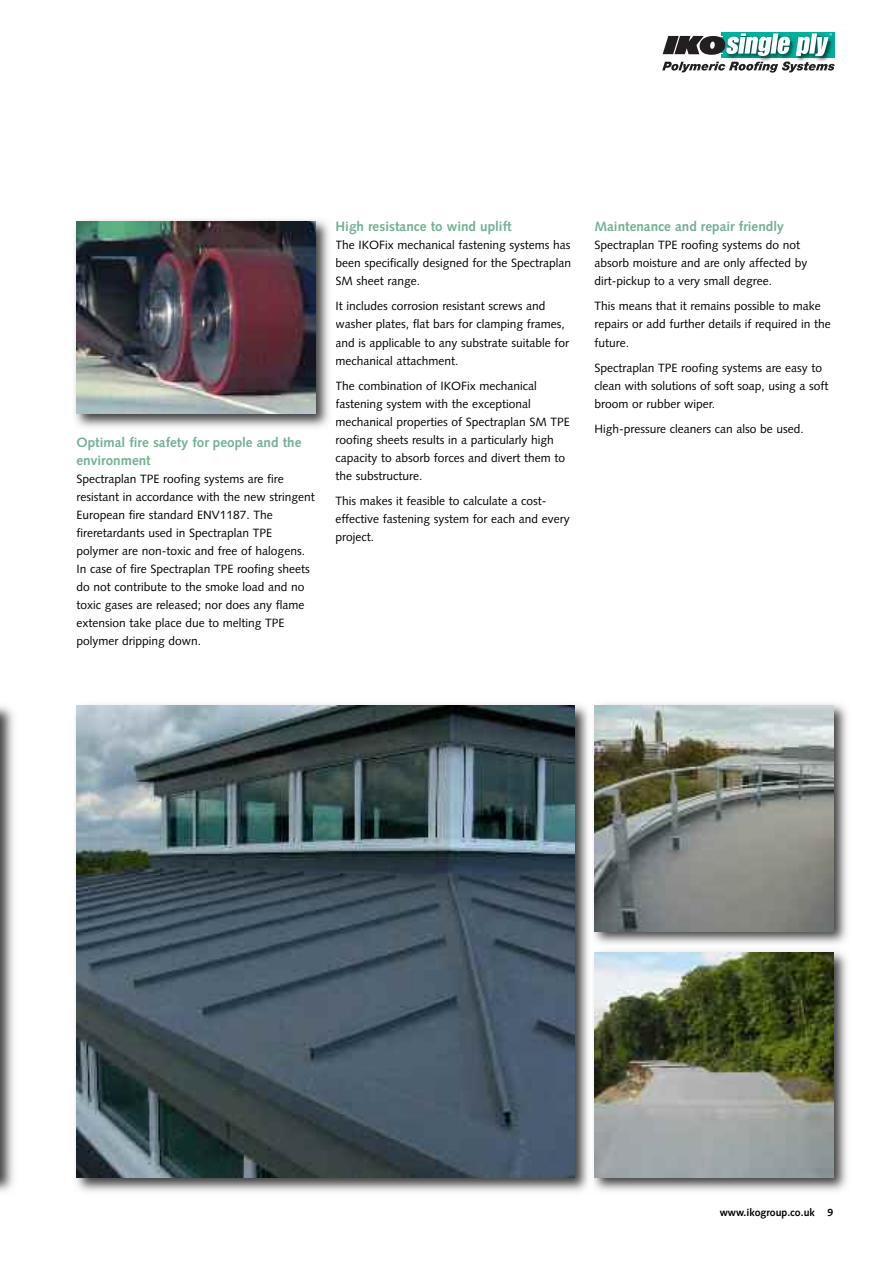
<style>
.page{position:relative;width:893px;height:1263px;background:#fff}
.page>*{position:absolute;margin:0;border:0;box-sizing:border-box;transform-origin:0 0}
.t1{font:700 13.5px/18px "Syntax";color:#71b190}
.t2{font:12px/18px "Syntax";color:#000}
.t3{font:700 10.5px "Syntax";color:#000}
</style>
<div class="page">
<hr style="left:721px;top:32px;width:113px;height:4px;background:#00b09b">
<svg style="left:662px;top:33px;width:173px;height:40px"></svg>
<img style="left:0;top:706px;width:14px;height:486px">
<img style="left:76px;top:704px;width:512px;height:488px">
<img style="left:77px;top:706px;width:497px;height:472px">
<img style="left:594px;top:703px;width:253px;height:241px">
<img style="left:594px;top:706px;width:239px;height:225px">
<img style="left:594px;top:951px;width:253px;height:240px">
<img style="left:594px;top:952px;width:239px;height:226px">
<img style="left:75px;top:219px;width:254px;height:209px">
<img style="left:77px;top:221px;width:238px;height:193px">
<p class="t1" style="left:77px;top:434px;width:226px">Optimal fire safety for people and the environment</p>
<p class="t2" style="left:77px;top:471px;width:240px">Spectraplan TPE roofing systems are fire resistant in accordance with the new stringent European fire standard ENV1187. The fireretardants used in Spectraplan TPE polymer are non-toxic and free of halogens.<br>In case of fire Spectraplan TPE roofing sheets do not contribute to the smoke load and no toxic gases are released; nor does any flame extension take place due to melting TPE polymer dripping down.</p>
<p class="t1" style="left:335px;top:219px;width:178px">High resistance to wind uplift</p>
<p class="t2" style="left:335px;top:237px;width:237px;text-align:justify">The IKOFix mechanical fastening systems has been specifically designed for the Spectraplan SM sheet range.</p>
<p class="t2" style="left:335px;top:298px;width:235px">It includes corrosion resistant screws and washer plates, flat bars for clamping frames, and is applicable to any substrate suitable for mechanical attachment.</p>
<p class="t2" style="left:335px;top:378px;width:236px">The combination of IKOFix mechanical fastening system with the exceptional mechanical properties of Spectraplan SM TPE roofing sheets results in a particularly high capacity to absorb forces and divert them to the substructure.</p>
<p class="t2" style="left:335px;top:493px;width:236px">This makes it feasible to calculate a cost&shy;effective fastening system for each and every project.</p>
<p class="t1" style="left:594px;top:219px;width:191px">Maintenance and repair friendly</p>
<p class="t2" style="left:594px;top:237px;width:214px">Spectraplan TPE roofing systems do not absorb moisture and are only affected by dirt-pickup to a very small degree.</p>
<p class="t2" style="left:594px;top:298px;width:238px">This means that it remains possible to make repairs or add further details if required in the future.</p>
<p class="t2" style="left:594px;top:360px;width:236px">Spectraplan TPE roofing systems are easy to clean with solutions of soft soap, using a soft broom or rubber wiper.</p>
<p class="t2" style="left:594px;top:421px;width:211px">High-pressure cleaners can also be used.</p>
<p class="t3" style="left:720px;top:1208px;width:115px">www.ikogroup.co.uk 9</p>
</div>
